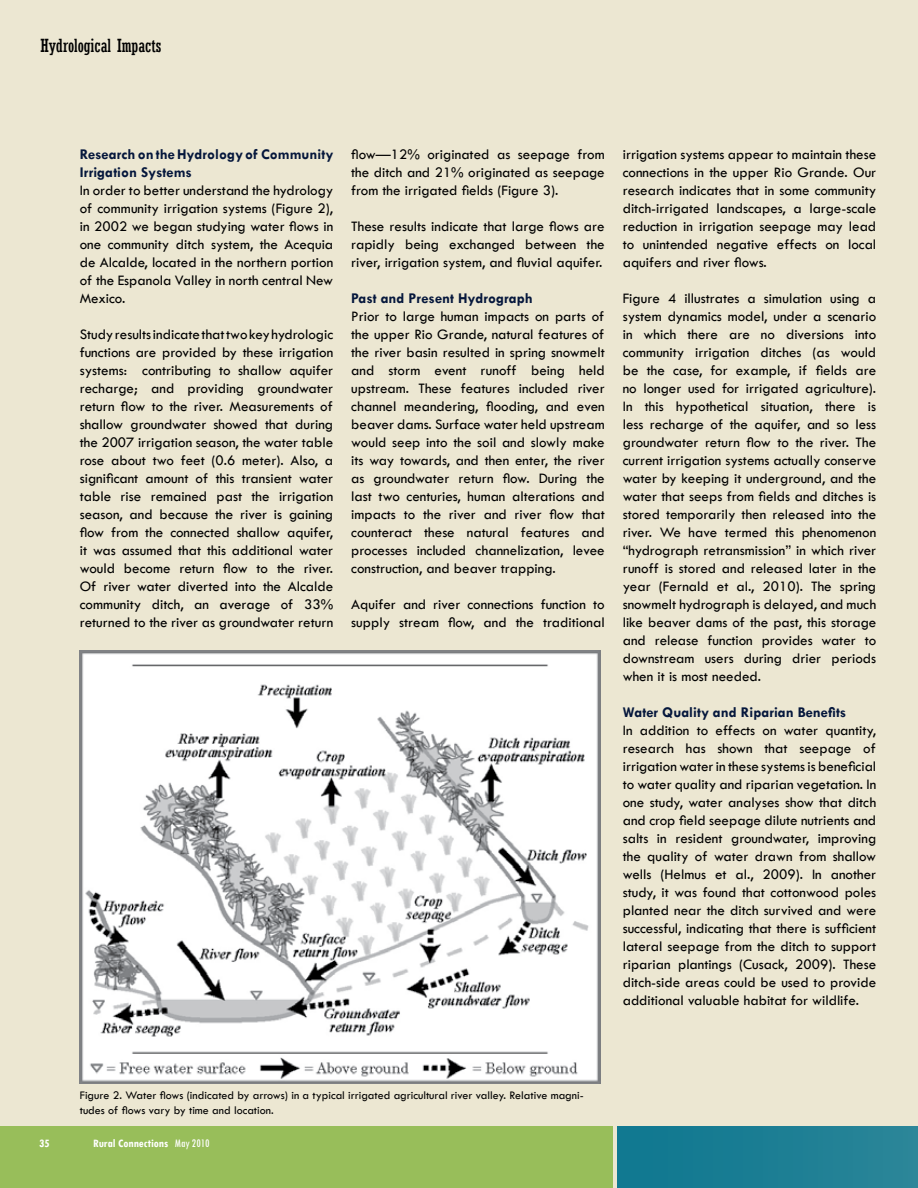
<style>
.page{position:relative;width:918px;height:1188px;background:#ece7d2}
.page>*{position:absolute;margin:0;border:0;box-sizing:border-box;transform-origin:0 0}
.t1{font:condensed 18px "Rockwell";color:#000}
.t2{font:15px/18px "Tw Cen";color:#000;text-align:justify}
.t3{font:700 15px/18px "Tw Cen";color:#05173c}
.t4{font:12px/14.4px "Tw Cen";color:#000}
.t5{font:700 condensed 12px "Tw Cen";color:#fff}
.s1{font-weight:400}
</style>
<div class="page">
<div style="left:0;top:1127px;width:612px;height:61px;background:#98be5a"></div>
<div style="left:618px;top:1127px;width:300px;height:61px;background:linear-gradient(to right,#0e7790,#2b8698)"></div>
<img style="left:80px;top:650px;width:520px;height:434px">
<p class="t1" style="left:40px;top:36px;width:122px">Hydrological Impacts</p>
<p class="t3" style="left:80px;top:145px;width:255px">Research on the Hydrology of Community<br>Irrigation Systems</p>
<p class="t2" style="left:80px;top:181px;width:255px">In order to better understand the hydrology of community irrigation systems (Figure 2), in 2002 we began studying water flows in one community ditch system, the Acequia de Alcalde, located in the northern portion of the Espanola Valley in north central New Mexico.</p>
<p class="t2" style="left:80px;top:325px;width:255px">Study results indicate that two key hydrologic functions are provided by these irrigation systems: contributing to shallow aquifer recharge; and providing groundwater return flow to the river. Measurements of shallow groundwater showed that during the 2007 irrigation season, the water table rose about two feet (0.6 meter). Also, a significant amount of this transient water table rise remained past the irrigation season, and because the river is gaining flow from the connected shallow aquifer, it was assumed that this additional water would become return flow to the river.<br>Of river water diverted into the Alcalde community ditch, an average of 33% returned to the river as groundwater return</p>
<p class="t2" style="left:351px;top:145px;width:255px">flow—12% originated as seepage from the ditch and 21% originated as seepage from the irrigated fields (Figure 3).</p>
<p class="t2" style="left:351px;top:217px;width:255px">These results indicate that large flows are rapidly being exchanged between the river, irrigation system, and fluvial aquifer.</p>
<p class="t3" style="left:351px;top:289px;width:183px">Past and Present Hydrograph</p>
<p class="t2" style="left:351px;top:307px;width:255px">Prior to large human impacts on parts of the upper Rio Grande, natural features of the river basin resulted in spring snowmelt and storm event runoff being held upstream. These features included river channel meandering, flooding, and even beaver dams. Surface water held upstream would seep into the soil and slowly make its way towards, and then enter, the river as groundwater return flow. During the last two centuries, human alterations and impacts to the river and river flow that counteract these natural features and processes included channelization, levee construction, and beaver trapping.</p>
<p class="t2" style="left:351px;top:595px;width:255px">Aquifer and river connections function to supply stream flow, and the traditional</p>
<p class="t2" style="left:623px;top:145px;width:255px">irrigation systems appear to maintain these connections in the upper Rio Grande. Our research indicates that in some community ditch-irrigated landscapes, a large-scale reduction in irrigation seepage may lead to unintended negative effects on local aquifers and river flows.</p>
<p class="t2" style="left:623px;top:289px;width:255px">Figure 4 illustrates a simulation using a system dynamics model, under a scenario in which there are no diversions into community irrigation ditches (as would be the case, for example, if fields are no longer used for irrigated agriculture).<br>In this hypothetical situation, there is less recharge of the aquifer, and so less groundwater return flow to the river. The current irrigation systems actually conserve water by keeping it underground, and the water that seeps from fields and ditches is stored temporarily then released into the river. We have termed this phenomenon “hydrograph retransmission” in which river runoff is stored and released later in the year (Fernald et al., 2010). The spring snowmelt hydrograph is delayed, and much like beaver dams of the past, this storage and release function provides water to downstream users during drier periods when it is most needed.</p>
<p class="t3" style="left:623px;top:703px;width:225px">Water Quality and Riparian Benefits</p>
<p class="t2" style="left:623px;top:721px;width:255px">In addition to effects on water quantity, research has shown that seepage of irrigation water in these systems is beneficial to water quality and riparian vegetation. In one study, water analyses show that ditch and crop field seepage dilute nutrients and salts in resident groundwater, improving the quality of water drawn from shallow wells (Helmus et al., 2009). In another study, it was found that cottonwood poles planted near the ditch survived and were successful, indicating that there is sufficient lateral seepage from the ditch to support riparian plantings (Cusack, 2009). These ditch-side areas could be used to provide additional valuable habitat for wildlife.</p>
<p class="t4" style="left:80px;top:1088px;width:506px">Figure 2. Water flows (indicated by arrows) in a typical irrigated agricultural river valley. Relative magni&shy;tudes of flows vary by time and location.</p>
<p class="t5" style="left:39px;top:1136px;width:12px">35</p>
<p class="t5" style="left:93px;top:1136px;width:118px">Rural Connections <span class="s1">May 2010</span></p>
</div>
